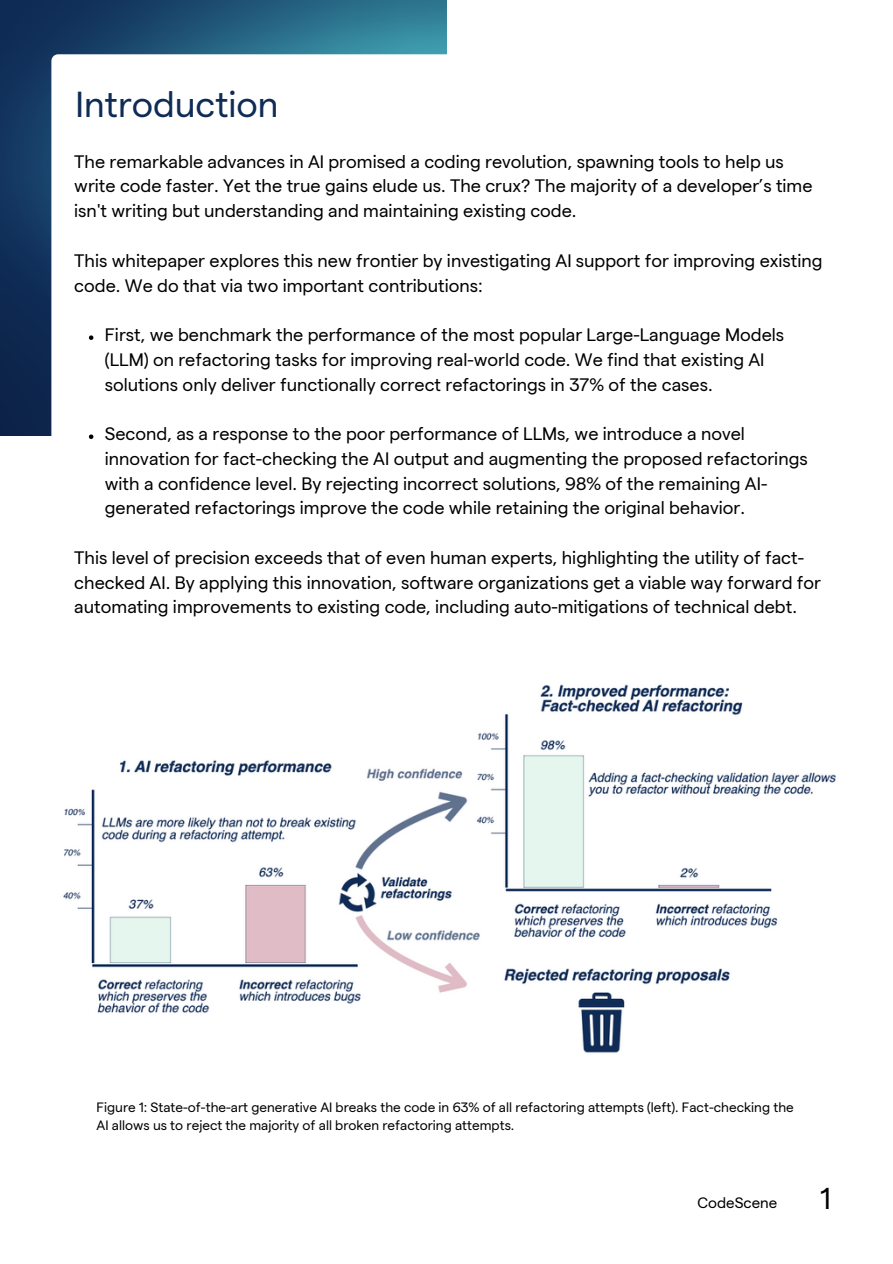
<style>
.page{position:relative;width:893px;height:1264px;background:#fff}
.page>*{position:absolute;margin:0;border:0;box-sizing:border-box;transform-origin:0 0}
.t1{font:36px "Matter";color:#0f2c56}
.t2{font:30px "Matter";color:#000}
.t3{font:18px/24.8px "Matter";color:#000}
.t4{font:15px "Matter";color:#000}
.t5{font:13.5px/18px "Matter";color:#000}
</style>
<div class="page">
<img style="left:0;top:0;width:446px;height:435px">
<svg style="left:51px;top:54px;width:396px;height:384px"></svg>
<img style="left:63px;top:684px;width:773px;height:369px">
<svg style="left:89px;top:335px;width:4px;height:5px"></svg>
<svg style="left:89px;top:434px;width:4px;height:5px"></svg>
<p class="t1" style="left:76px;top:92px;width:205px">Introduction</p>
<h2 class="t3" style="left:74px;top:152px;width:739px">The remarkable advances in AI promised a coding revolution, spawning tools to help us write code faster. Yet the true gains elude us. The crux? The majority of a developer’s time isn't writing but understanding and maintaining existing code.</h2>
<h2 class="t3" style="left:74px;top:251px;width:749px">This whitepaper explores this new frontier by investigating AI support for improving existing code. We do that via two important contributions:</h2>
<h2 class="t3" style="left:105px;top:325px;width:680px">First, we benchmark the performance of the most popular Large-Language Models (LLM) on refactoring tasks for improving real-world code. We find that existing AI solutions only deliver functionally correct refactorings in 37% of the cases.</h2>
<h2 class="t3" style="left:105px;top:424px;width:704px">Second, as a response to the poor performance of LLMs, we introduce a novel innovation for fact-checking the AI output and augmenting the proposed refactorings with a confidence level. By rejecting incorrect solutions, 98% of the remaining AI&shy;generated refactorings improve the code while retaining the original behavior.</h2>
<h2 class="t3" style="left:74px;top:548px;width:748px">This level of precision exceeds that of even human experts, highlighting the utility of fact&shy;checked AI. By applying this innovation, software organizations get a viable way forward for automating improvements to existing code, including auto-mitigations of technical debt.</h2>
<p class="t5" style="left:97px;top:1100px;width:698px">Figure 1: State-of-the-art generative AI breaks the code in 63% of all refactoring attempts (left). Fact-checking the<br>AI allows us to reject the majority of all broken refactoring attempts.</p>
<p class="t4" style="left:697px;top:1197px;width:81px">CodeScene</p>
<p class="t2" style="left:820px;top:1187px;width:12px">1</p>
</div>
